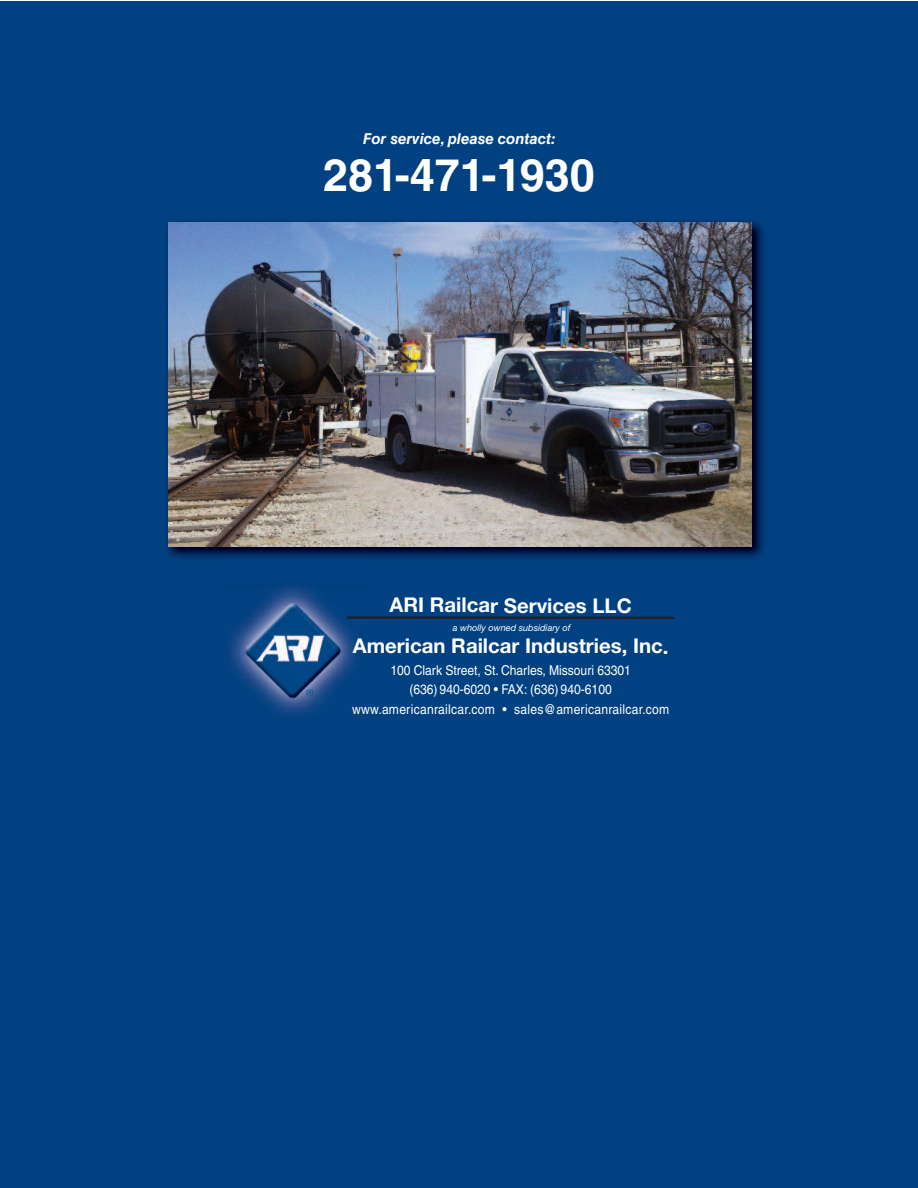
<style>
.page{position:relative;width:918px;height:1188px;background:#fff}
.page>*{position:absolute;margin:0;border:0;box-sizing:border-box;transform-origin:0 0}
.t1{font:700 45px "Helvetica LT Std";color:#fff}
.t2{font:700 20.4px "Helvetica Neue LT Std";color:#fff}
.t3{font:italic 700 15px "Helvetica LT Std";color:#fff}
.t4{font:13.5px/19.5px "Helvetica";color:#fff;text-align:center;scale:.9 1}
.t5{font:italic 9.15px "Helvetica Neue";color:#fff}
</style>
<div class="page">
<div style="left:0;top:2px;width:918px;height:1186px;background:#014181"></div>
<img style="left:229px;top:595px;width:127px;height:119px">
<img style="left:167px;top:221px;width:597px;height:337px">
<img style="left:274px;top:586px;width:38px;height:7px">
<img style="left:169px;top:223px;width:583px;height:324px">
<hr style="left:347px;top:616px;width:327px;height:3px;background:#231f20">
<p class="t3" style="left:363px;top:134px;width:194px">For service, please contact:</p>
<h1 class="t1" style="left:323px;top:159px;width:273px">281-471-1930</h1>
<h2 class="t2" style="left:390px;top:598px;width:244px">ARI Railcar Services LLC</h2>
<p class="t5" style="left:453px;top:622px;width:119px">a wholly owned subsidiary of</p>
<h2 class="t2" style="left:353px;top:639px;width:317px">American Railcar Industries, Inc.</h2>
<p class="t4" style="left:352px;top:661px;width:354px">100 Clark Street, St. Charles, Missouri 63301<br>(636) 940-6020 • FAX: (636) 940-6100 www.americanrailcar.com • sales@americanrailcar.com</p>
</div>
